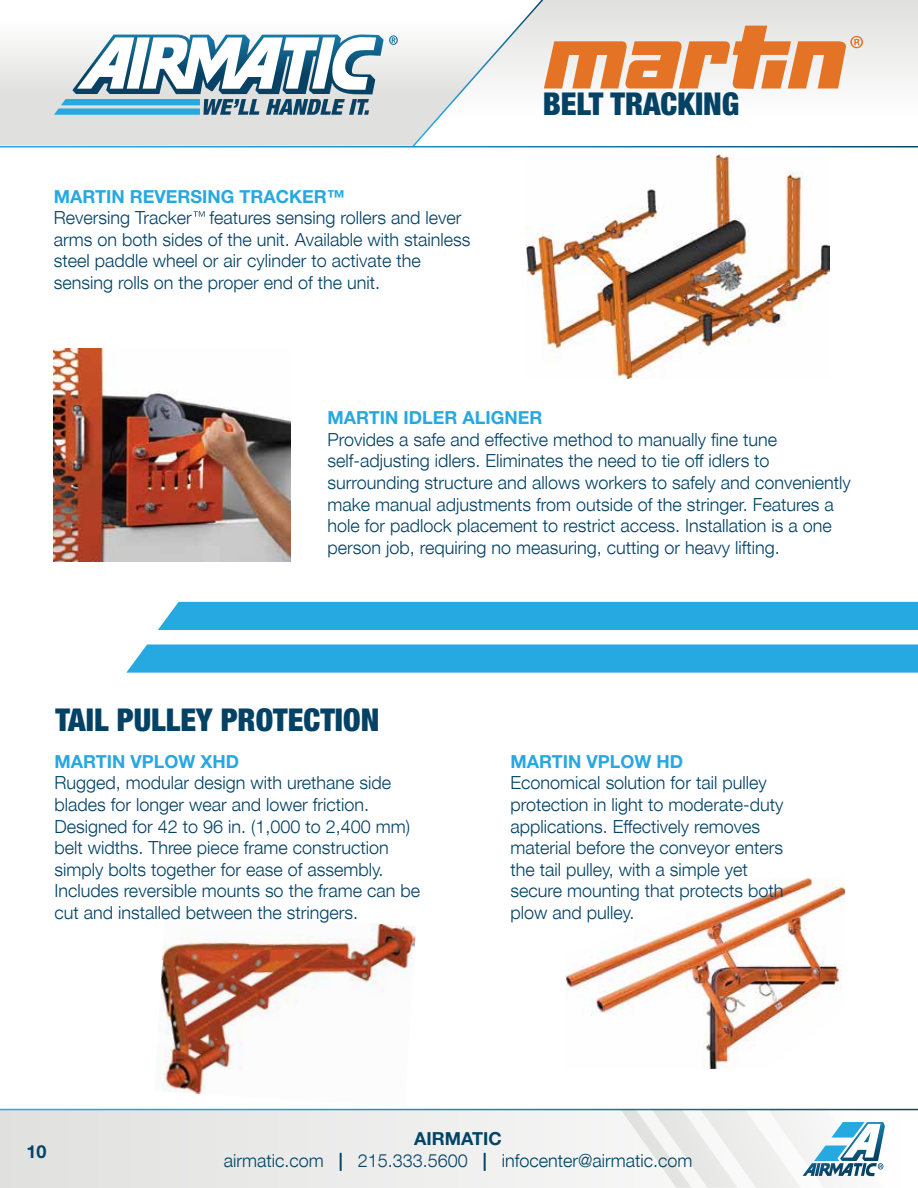
<style>
.page{position:relative;width:918px;height:1188px;background:#fff}
.page>*{position:absolute;margin:0;border:0;box-sizing:border-box;transform-origin:0 0}
.t1{font:900 condensed 31.5px "Helvetica Neue";color:#044265}
.t2{font:300 18px/21.6px "Helvetica Neue";color:#044265}
.t3{font:700 18px "Helvetica Neue LT Std";color:#27a8e0}
.t4{font:300 18px "Helvetica Neue";color:#014465}
.t5{font:700 18px "Helvetica Neue LT Std";color:#014465}
.s1{font-family:"Helvetica Neue LT Std";font-weight:700}
.s2{color:#074265}
</style>
<div class="page">
<svg style="left:863px;top:0;width:55px;height:80px"></svg>
<svg style="left:0;top:34px;width:412px;height:112px;background:#e2e2e2"></svg>
<svg style="left:54px;top:35px;width:344px;height:80px"></svg>
<div style="left:0;top:1109px;width:918px;height:79px;background:#ebebea"></div>
<hr style="left:0;top:1109px;width:918px;height:1px;background:#fff">
<svg style="left:620px;top:1109px;width:265px;height:79px"></svg>
<img style="left:527px;top:154px;width:302px;height:224px">
<img style="left:54px;top:349px;width:237px;height:213px">
<img style="left:157px;top:923px;width:259px;height:171px">
<img style="left:565px;top:877px;width:280px;height:192px">
<svg style="left:412px;top:0;width:451px;height:148px"></svg>
<div style="left:158px;top:602px;width:760px;height:28px;background:#25a9e0"></div>
<svg style="left:126px;top:644px;width:792px;height:29px;background:#2eace1"></svg>
<svg style="left:193px;top:211px;width:12px;height:6px"></svg>
<p class="t3" style="left:54px;top:185px;width:292px">MARTIN REVERSING TRACKER™</p>
<p class="t2" style="left:54px;top:206px;width:418px">Reversing Tracker features sensing rollers and lever arms on both sides of the unit. Available with stainless steel paddle wheel or air cylinder to activate the sensing rolls on the proper end of the unit.</p>
<h1 class="t1" style="left:543px;top:84px;width:198px">BELT TRACKING</h1>
<p class="t3" style="left:328px;top:407px;width:216px">MARTIN IDLER ALIGNER</p>
<p class="t2" style="left:328px;top:428px;width:525px">Provides a safe and effective method to manually fine tune self-adjusting idlers. Eliminates the need to tie off idlers to surrounding structure and allows workers to safely and conveniently make manual adjustments from outside of the stringer. Features a hole for padlock placement to restrict access. Installation is a one person job, requiring no measuring, cutting or heavy lifting.</p>
<h1 class="t1" style="left:55px;top:701px;width:325px">TAIL PULLEY PROTECTION</h1>
<p class="t3" style="left:54px;top:750px;width:186px">MARTIN VPLOW XHD</p>
<p class="t2" style="left:54px;top:771px;width:367px">Rugged, modular design with urethane side blades for longer wear and lower friction.<br>Designed for 42 to 96 in. (1,000 to 2,400 mm) belt widths. Three piece frame construction simply bolts together for ease of assembly.<br>Includes reversible mounts so the frame can be cut and installed between the stringers.</p>
<p class="t3" style="left:511px;top:750px;width:174px">MARTIN VPLOW HD</p>
<p class="t2" style="left:511px;top:771px;width:274px">Economical solution for tail pulley protection in light to moderate-duty applications. Effectively removes material before the conveyor enters the tail pulley, with a simple yet secure mounting that protects both plow and pulley.</p>
<p class="t5" style="left:27px;top:1140px;width:22px">10</p>
<p class="t5" style="left:414px;top:1128px;width:89px">AIRMATIC</p>
<p class="t4" style="left:224px;top:1146px;width:470px">airmatic.com <span class="s1">|</span> <span class="s2">215.333.5600</span> <span class="s1">|</span> infocenter@airmatic.com</p>
</div>
